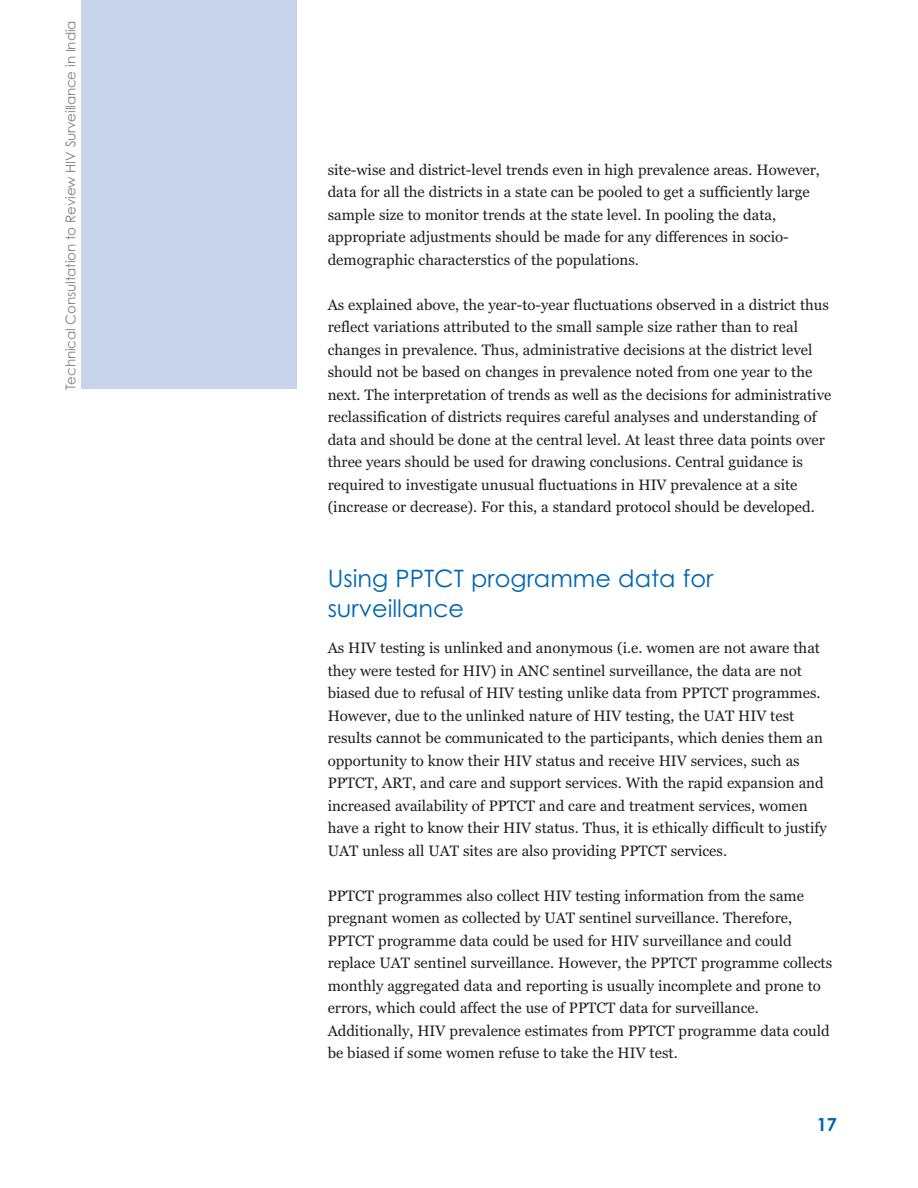
<style>
.page{position:relative;width:918px;height:1188px;background:#fff}
.page>*{position:absolute;margin:0;border:0;box-sizing:border-box;transform-origin:0 0}
.t1{font:24px/30px "Century Gothic";color:#0066b3}
.t2{font:700 18px "Century Gothic";color:#0066b3}
.t3{font:15px/22.5px "Georgia";color:#231f20}
.t4{font:13.5px "Century Gothic";letter-spacing:-.01em;color:#808285}
</style>
<div class="page">
<div style="left:81px;top:0;width:216px;height:389px;background:#c7d2eb"></div>
<p class="t4" style="left:66px;top:390px;width:371px;rotate:-90deg">Technical Consultation to Review HIV Surveillance in India</p>
<p class="t3" style="left:328px;top:160px;width:494px">site-wise and district-level trends even in high prevalence areas. However, data for all the districts in a state can be pooled to get a sufficiently large sample size to monitor trends at the state level. In pooling the data, appropriate adjustments should be made for any differences in socio&shy;demographic characterstics of the populations.</p>
<p class="t3" style="left:328px;top:295px;width:505px">As explained above, the year-to-year fluctuations observed in a district thus reflect variations attributed to the small sample size rather than to real changes in prevalence. Thus, administrative decisions at the district level should not be based on changes in prevalence noted from one year to the next. The interpretation of trends as well as the decisions for administrative reclassification of districts requires careful analyses and understanding of data and should be done at the central level. At least three data points over three years should be used for drawing conclusions. Central guidance is required to investigate unusual fluctuations in HIV prevalence at a site (increase or decrease). For this, a standard protocol should be developed.</p>
<h1 class="t1" style="left:328px;top:566px;width:387px">Using PPTCT programme data for surveillance</h1>
<p class="t3" style="left:328px;top:638px;width:501px">As HIV testing is unlinked and anonymous (i.e. women are not aware that they were tested for HIV) in ANC sentinel surveillance, the data are not biased due to refusal of HIV testing unlike data from PPTCT programmes.<br>However, due to the unlinked nature of HIV testing, the UAT HIV test results cannot be communicated to the participants, which denies them an opportunity to know their HIV status and receive HIV services, such as PPTCT, ART, and care and support services. With the rapid expansion and increased availability of PPTCT and care and treatment services, women have a right to know their HIV status. Thus, it is ethically difficult to justify UAT unless all UAT sites are also providing PPTCT services.</p>
<p class="t3" style="left:328px;top:886px;width:506px">PPTCT programmes also collect HIV testing information from the same pregnant women as collected by UAT sentinel surveillance. Therefore, PPTCT programme data could be used for HIV surveillance and could replace UAT sentinel surveillance. However, the PPTCT programme collects monthly aggregated data and reporting is usually incomplete and prone to errors, which could affect the use of PPTCT data for surveillance.<br>Additionally, HIV prevalence estimates from PPTCT programme data could be biased if some women refuse to take the HIV test.</p>
<p class="t2" style="left:817px;top:1117px;width:22px">17</p>
</div>
